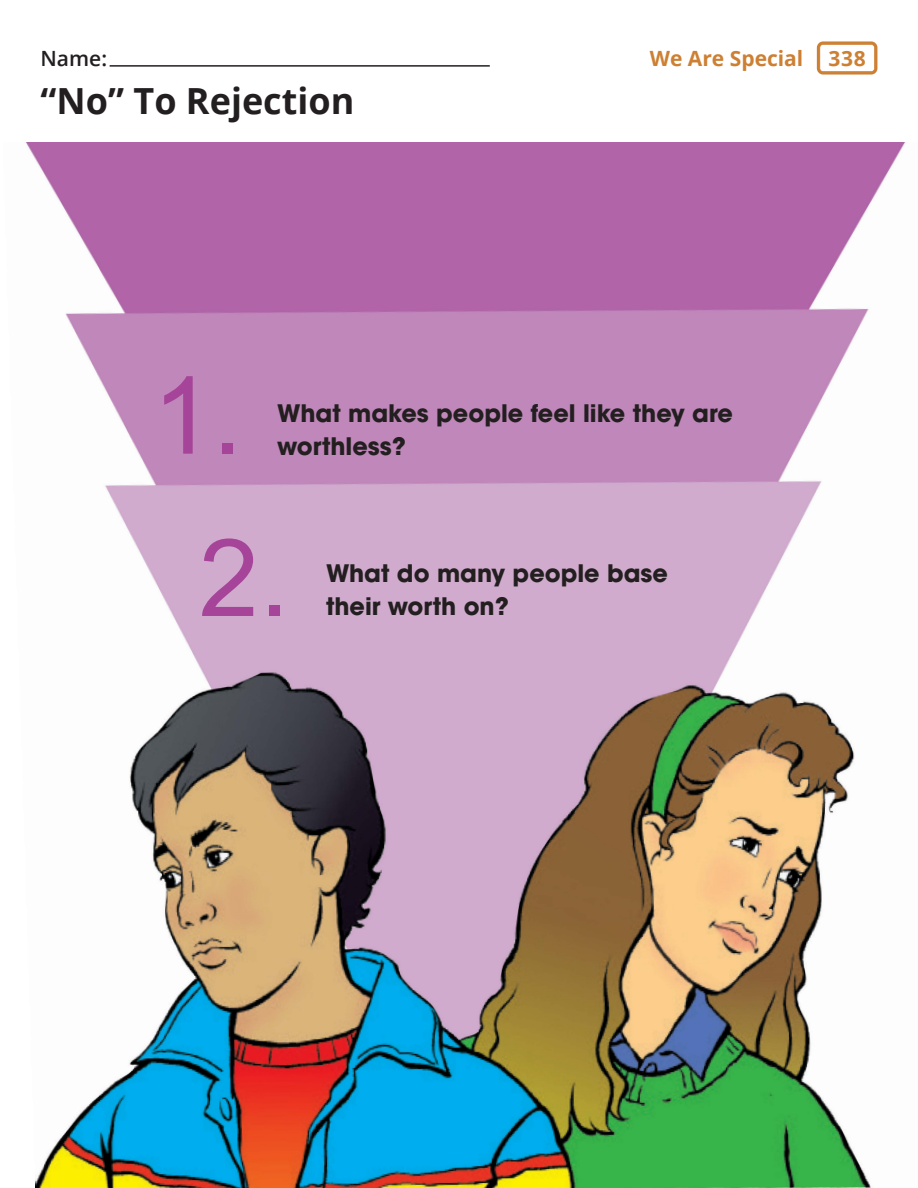
<style>
.page{position:relative;width:918px;height:1188px;background:#fff}
.page>*{position:absolute;margin:0;border:0;box-sizing:border-box;transform-origin:0 0}
.t1{font:107.7px "Arial";color:#a54499}
.t2{font:700 36px "Open Sans";color:#231f20}
.t3{font:700 24px/33px "ITC Avant Garde Std";color:#231f20}
.t4{font:700 21px "Open Sans";color:#cd7f32}
.t5{font:600 21px "Open Sans";color:#231f20}
</style>
<div class="page">
<img style="left:25px;top:142px;width:881px;height:1046px">
<svg style="left:817px;top:41px;width:60px;height:34px"></svg>
<hr style="left:110px;top:65px;width:380px;height:2px;background:#231f20">
<p class="t5" style="left:41px;top:44px;width:68px">Name:</p>
<p class="t4" style="left:650px;top:43px;width:155px">We Are Special</p>
<p class="t4" style="left:829px;top:43px;width:39px">338</p>
<p class="t2" style="left:41px;top:75px;width:315px">“No” To Rejection</p>
<h1 class="t1" style="left:153px;top:377px;width:91px">1.</h1>
<p class="t3" style="left:277px;top:399px;width:457px">What makes people feel like they are</p>
<p class="t3" style="left:277px;top:432px;width:130px">worthless?</p>
<h1 class="t1" style="left:199px;top:539px;width:91px">2.</h1>
<p class="t3" style="left:326px;top:560px;width:344px">What do many people base their worth on?</p>
</div>
